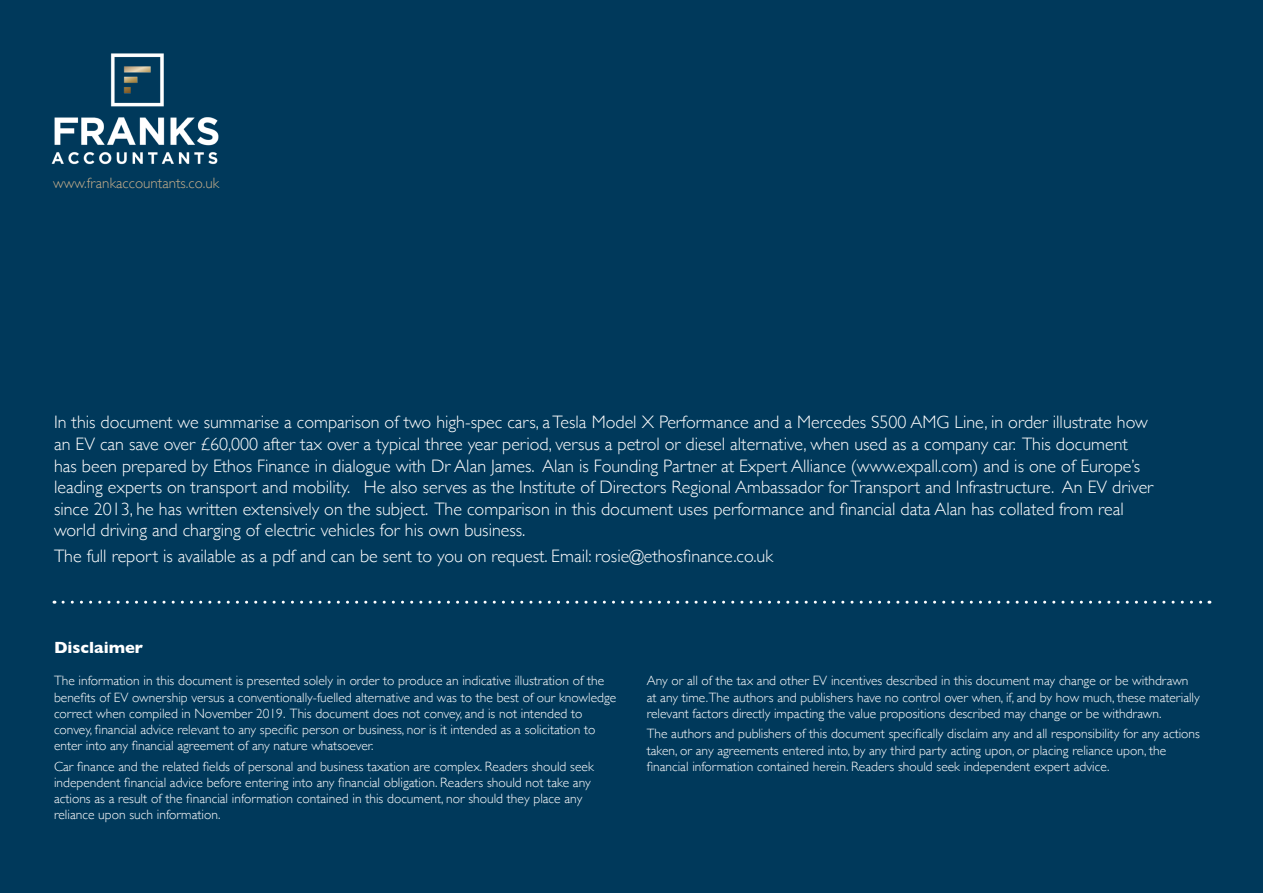
<style>
.page{position:relative;width:1263px;height:893px;background:#00395b}
.page>*{position:absolute;margin:0;border:0;box-sizing:border-box;transform-origin:0 0}
.t1{font:300 18px/21.6px "Gill Sans";color:#fff}
.t2{font:700 16.5px "Gill Sans";color:#fff}
.t3{font:300 15px "Gill Sans";color:#c6ae8b}
.t4{font:300 13.5px/16.2px "Gill Sans";color:#fff}
</style>
<div class="page">
<svg style="left:63px;top:601px;width:1147px;height:3px"></svg>
<img style="left:51px;top:53px;width:168px;height:112px">
<p class="t3" style="left:53px;top:171px;width:167px">www.frankaccountants.co.uk</p>
<p class="t1" style="left:54px;top:411px;width:1101px">In this document we summarise a comparison of two high-spec cars, a Tesla Model X Performance and a Mercedes S500 AMG Line, in order illustrate how an EV can save over £60,000 after tax over a typical three year period, versus a petrol or diesel alternative, when used as a company car. This document has been prepared by Ethos Finance in dialogue with Dr Alan James. Alan is Founding Partner at Expert Alliance (www.expall.com) and is one of Europe’s leading experts on transport and mobility. He also serves as the Institute of Directors Regional Ambassador for Transport and Infrastructure. An EV driver since 2013, he has written extensively on the subject. The comparison in this document uses performance and financial data Alan has collated from real world driving and charging of electric vehicles for his own business.</p>
<h1 class="t1" style="left:54px;top:545px;width:721px">The full report is available as a pdf and can be sent to you on request. Email: rosie@ethosfinance.co.uk</h1>
<p class="t2" style="left:54px;top:635px;width:91px">Disclaimer</p>
<p class="t4" style="left:54px;top:672px;width:564px">The information in this document is presented solely in order to produce an indicative illustration of the benefits of EV ownership versus a conventionally-fuelled alternative and was to the best of our knowledge correct when compiled in November 2019. This document does not convey, and is not intended to convey, financial advice relevant to any specific person or business, nor is it intended as a solicitation to enter into any financial agreement of any nature whatsoever.</p>
<p class="t4" style="left:54px;top:757px;width:541px">Car finance and the related fields of personal and business taxation are complex. Readers should seek independent financial advice before entering into any financial obligation. Readers should not take any actions as a result of the financial information contained in this document, nor should they place any reliance upon such information.</p>
<p class="t4" style="left:647px;top:672px;width:554px">Any or all of the tax and other EV incentives described in this document may change or be withdrawn at any time.The authors and publishers have no control over when, if, and by how much, these materially relevant factors directly impacting the value propositions described may change or be withdrawn.</p>
<p class="t4" style="left:647px;top:725px;width:555px">The authors and publishers of this document specifically disclaim any and all responsibility for any actions taken, or any agreements entered into, by any third party acting upon, or placing reliance upon, the financial information contained herein. Readers should seek independent expert advice.</p>
</div>
